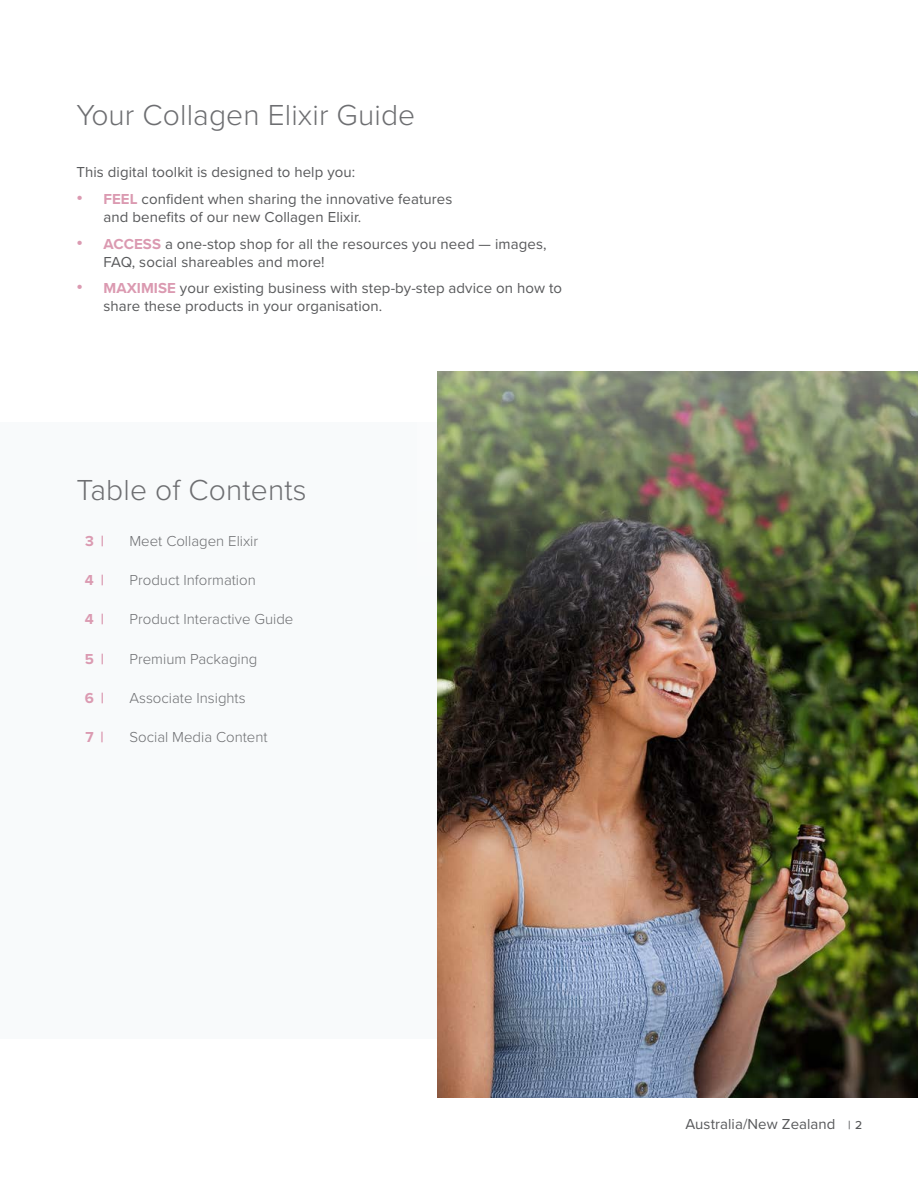
<style>
.page{position:relative;width:918px;height:1188px;background:#fff}
.page>*{position:absolute;margin:0;border:0;box-sizing:border-box;transform-origin:0 0}
.t1{font:300 30px "Proxima Nova";letter-spacing:.005em;color:#6d6e71}
.t2{font:15px/18px "Proxima Nova";letter-spacing:.005em;color:#58595b}
.t3{font:300 15px "Proxima Nova";color:#6d6e71}
.t4{font:700 15px "Proxima Nova";color:#db9ab1}
.s1{font-weight:700;font-size:18px;color:#db9ab1}
.s2{font-weight:700;color:#db9ab1}
.s3{font-weight:500;font-size:12px}
</style>
<div class="page">
<div style="left:0;top:423px;width:494px;height:616px;background:#f8fafb"></div>
<img style="left:438px;top:706px;width:480px;height:391px">
<img style="left:437px;top:371px;width:481px;height:335px">
<h1 class="t1" style="left:77px;top:93px;width:340px">Your Collagen Elixir Guide</h1>
<p class="t2" style="left:77px;top:163px;width:280px">This digital toolkit is designed to help you:</p>
<p class="t2" style="left:104px;top:189px;width:350px;text-indent:-27px"><span class="s1">•</span> <span class="s2">FEEL</span> confident when sharing the innovative features and benefits of our new Collagen Elixir.</p>
<p class="t2" style="left:104px;top:234px;width:444px;text-indent:-27px"><span class="s1">•</span> <span class="s2">ACCESS</span> a one-stop shop for all the resources you need — images,<br>FAQ, social shareables and more!</p>
<p class="t2" style="left:104px;top:279px;width:460px;text-indent:-27px"><span class="s1">•</span> <span class="s2">MAXIMISE</span> your existing business with step-by-step advice on how to share these products in your organisation.</p>
<h1 class="t1" style="left:77px;top:468px;width:232px">Table of Contents</h1>
<p class="t4" style="left:85px;top:530px;width:20px">3 |</p>
<p class="t3" style="left:129px;top:530px;width:130px">Meet Collagen Elixir</p>
<p class="t4" style="left:85px;top:569px;width:21px">4 |</p>
<p class="t3" style="left:129px;top:569px;width:128px">Product Information</p>
<p class="t4" style="left:85px;top:608px;width:21px">4 |</p>
<p class="t3" style="left:129px;top:608px;width:166px">Product Interactive Guide</p>
<p class="t4" style="left:85px;top:648px;width:21px">5 |</p>
<p class="t3" style="left:129px;top:648px;width:129px">Premium Packaging</p>
<p class="t4" style="left:85px;top:687px;width:21px">6 |</p>
<p class="t3" style="left:129px;top:687px;width:118px">Associate Insights</p>
<p class="t4" style="left:85px;top:726px;width:20px">7 |</p>
<p class="t3" style="left:129px;top:726px;width:140px">Social Media Content</p>
<p class="t2" style="left:686px;top:1115px;width:178px">Australia/New Zealand <span class="s3">| 2</span></p>
</div>
